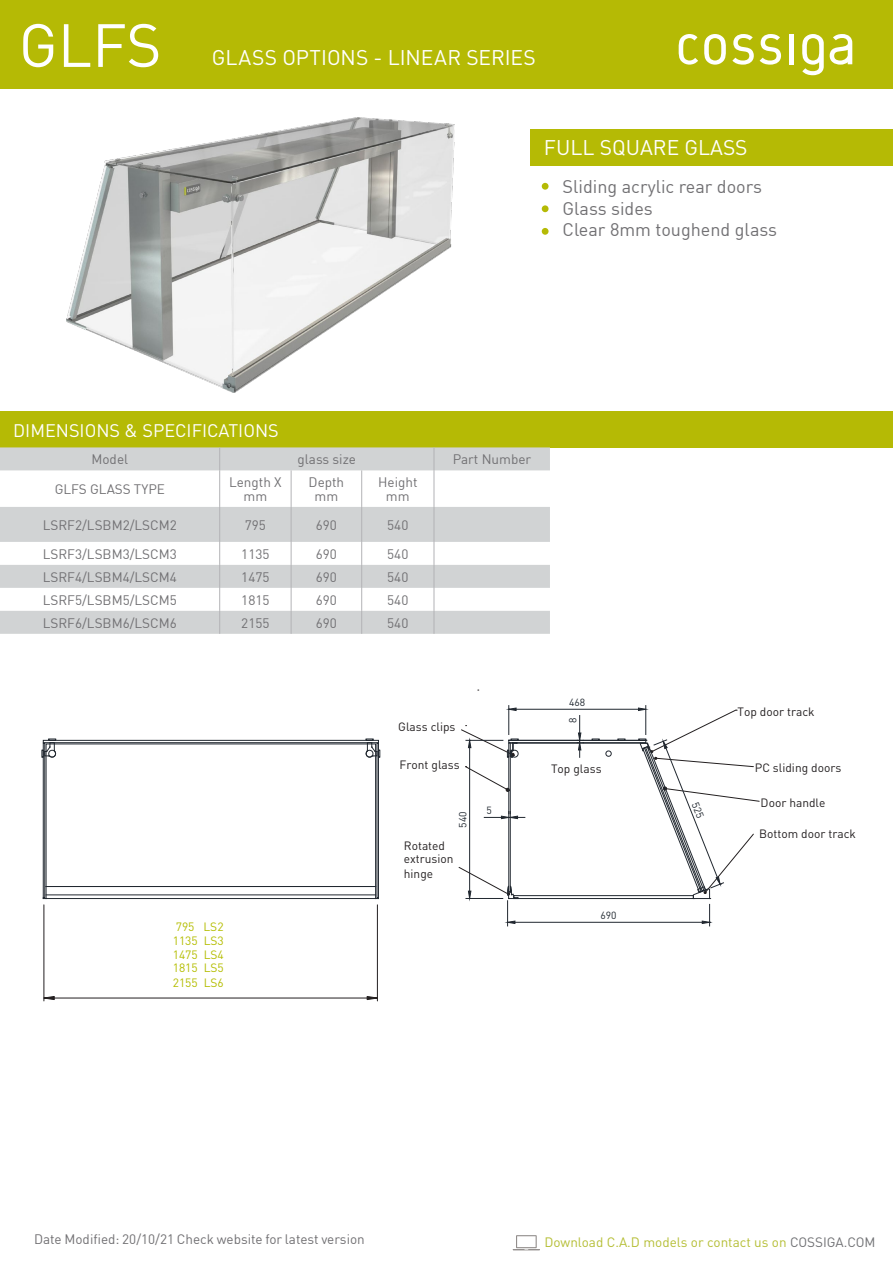
<style>
.page{position:relative;width:893px;height:1263px;background:#fff}
.page>*{position:absolute;margin:0;border:0;box-sizing:border-box;transform-origin:0 0}
.t1{font:60px "DIN";color:#fff}
.t2{font:21px "DINOT";color:#fff}
.t3{font:18px/21.6px "DIN";color:#717073}
.t4{font:18px "DINOT";color:#fff}
.t5{font:13.5px/13.5px "DIN";color:#717073;text-align:center}
.t6{font:13.5px "DINOT";color:#b5be35}
.t7{font:12px/13.2px "DIN";color:#231f20}
.t8{font:12px/13.6px "DIN";color:#b4bd00;text-align:justify}
.t9{font:12px "DINOT";color:#b4bd00}
.t10{font:10.35px "DIN";color:#212830}
.s1{color:#717275}
</style>
<div class="page">
<div style="left:0;top:0;width:893px;height:89px;background:#b5ba05"></div>
<div style="left:530px;top:129px;width:363px;height:37px;background:#b5ba05"></div>
<div style="left:0;top:411px;width:893px;height:36px;background:#b5ba05"></div>
<svg style="left:513px;top:1235px;width:27px;height:15px"></svg>
<svg style="left:704px;top:34px;width:22px;height:31px"></svg>
<svg style="left:732px;top:34px;width:22px;height:31px"></svg>
<svg style="left:760px;top:34px;width:21px;height:31px"></svg>
<div style="left:789px;top:34px;width:5px;height:30px;background:#fff"></div>
<svg style="left:830px;top:34px;width:22px;height:31px"></svg>
<svg style="left:802px;top:34px;width:22px;height:41px"></svg>
<svg style="left:679px;top:34px;width:19px;height:31px"></svg>
<img style="left:67px;top:118px;width:388px;height:274px">
<svg style="left:0;top:447px;width:550px;height:187px;fill:#d1d3d4"></svg>
<svg style="left:219px;top:447px;width:1px;height:23px"></svg>
<hr style="left:219px;top:470px;width:1px;height:37px;background:#b3b3b6">
<hr style="left:361px;top:470px;width:1px;height:37px;background:#b3b3b6">
<hr style="left:219px;top:507px;width:1px;height:35px;background:#b3b3b6">
<hr style="left:361px;top:507px;width:1px;height:35px;background:#b3b3b6">
<svg style="left:219px;top:542px;width:1px;height:92px"></svg>
<svg style="left:361px;top:542px;width:1px;height:92px"></svg>
<svg style="left:434px;top:447px;width:1px;height:23px"></svg>
<hr style="left:291px;top:470px;width:1px;height:37px;background:#b3b3b6">
<hr style="left:434px;top:470px;width:1px;height:37px;background:#b3b3b6">
<hr style="left:291px;top:507px;width:1px;height:35px;background:#b3b3b6">
<hr style="left:434px;top:507px;width:1px;height:35px;background:#b3b3b6">
<svg style="left:291px;top:542px;width:1px;height:92px"></svg>
<svg style="left:434px;top:542px;width:1px;height:92px"></svg>
<div style="left:542px;top:183px;width:7px;height:7px;background:#b5ba05;border-radius:50%"></div>
<div style="left:542px;top:205px;width:7px;height:7px;background:#b5ba05;border-radius:50%"></div>
<div style="left:542px;top:228px;width:7px;height:7px;background:#b5ba05;border-radius:50%"></div>
<hr style="left:44px;top:905px;width:1px;height:96px;background:#231f20">
<hr style="left:377px;top:905px;width:1px;height:96px;background:#231f20">
<hr style="left:44px;top:998px;width:333px;height:1px;background:#231f20">
<svg style="left:44px;top:996px;width:10px;height:4px"></svg>
<svg style="left:367px;top:996px;width:11px;height:4px"></svg>
<div style="left:377px;top:743px;width:2px;height:155px;border:1px solid #212830"></div>
<hr style="left:46px;top:898px;width:330px;height:1px;background:#212830">
<div style="left:43px;top:740px;width:336px;height:3px;border:1px solid #212830"></div>
<div style="left:43px;top:743px;width:2px;height:155px;border:1px solid #212830"></div>
<svg style="left:365px;top:738px;width:15px;height:20px"></svg>
<svg style="left:41px;top:738px;width:15px;height:20px"></svg>
<hr style="left:46px;top:895px;width:330px;height:1px;background:#212830">
<svg style="left:375px;top:886px;width:4px;height:13px"></svg>
<hr style="left:46px;top:886px;width:330px;height:1px;background:#212830">
<svg style="left:43px;top:886px;width:4px;height:13px"></svg>
<svg style="left:459px;top:706px;width:300px;height:220px"></svg>
<h1 class="t1" style="left:19px;top:8px;width:144px">GLFS</h1>
<h2 class="t2" style="left:212px;top:44px;width:325px">GLASS OPTIONS - LINEAR SERIES</h2>
<h2 class="t2" style="left:544px;top:135px;width:205px">FULL SQUARE GLASS</h2>
<h3 class="t3" style="left:563px;top:176px;width:216px">Sliding acrylic rear doors<br>Glass sides<br>Clear 8mm toughend glass</h3>
<h3 class="t4" style="left:13px;top:419px;width:267px">DIMENSIONS &amp; SPECIFICATIONS</h3>
<p class="t5" style="left:91px;top:452px;width:38px">Model</p>
<p class="t5" style="left:298px;top:452px;width:60px">glass size</p>
<p class="t5" style="left:453px;top:452px;width:80px">Part Number</p>
<p class="t5" style="left:55px;top:482px;width:112px">GLFS GLASS TYPE</p>
<p class="t5" style="left:229px;top:475px;width:54px">Length X mm</p>
<p class="t5" style="left:309px;top:475px;width:37px">Depth mm</p>
<p class="t5" style="left:378px;top:475px;width:41px">Height mm</p>
<p class="t5" style="left:43px;top:518px;width:136px">LSRF2/LSBM2/LSCM2</p>
<p class="t5" style="left:245px;top:518px;width:23px">795</p>
<p class="t5" style="left:316px;top:518px;width:23px">690</p>
<p class="t5" style="left:387px;top:518px;width:23px">540</p>
<p class="t5" style="left:43px;top:547px;width:136px">LSRF3/LSBM3/LSCM3</p>
<p class="t5" style="left:241px;top:547px;width:30px">1135</p>
<p class="t5" style="left:316px;top:547px;width:23px">690</p>
<p class="t5" style="left:387px;top:547px;width:23px">540</p>
<p class="t5" style="left:43px;top:570px;width:136px">LSRF4/LSBM4/LSCM4</p>
<p class="t5" style="left:241px;top:570px;width:30px">1475</p>
<p class="t5" style="left:316px;top:570px;width:23px">690</p>
<p class="t5" style="left:387px;top:570px;width:23px">540</p>
<p class="t5" style="left:43px;top:593px;width:136px">LSRF5/LSBM5/LSCM5</p>
<p class="t5" style="left:241px;top:593px;width:30px">1815</p>
<p class="t5" style="left:316px;top:593px;width:23px">690</p>
<p class="t5" style="left:387px;top:593px;width:23px">540</p>
<p class="t5" style="left:43px;top:616px;width:136px">LSRF6/LSBM6/LSCM6</p>
<p class="t5" style="left:241px;top:616px;width:30px">2155</p>
<p class="t5" style="left:316px;top:616px;width:23px">690</p>
<p class="t5" style="left:387px;top:616px;width:23px">540</p>
<p class="t9" style="left:176px;top:919px;width:49px">795 LS2</p>
<p class="t8" style="left:173px;top:934px;width:53px">1135 LS3<br>1475 LS4<br>1815 LS5<br>2155 LS6</p>
<p class="t10" style="left:569px;top:696px;width:18px">468</p>
<p class="t7" style="left:398px;top:720px;width:59px">Glass clips</p>
<p class="t10" style="left:566px;top:723px;width:7px;rotate:-90deg">8</p>
<p class="t7" style="left:400px;top:758px;width:62px">Front glass</p>
<p class="t7" style="left:551px;top:761px;width:52px">Top glass</p>
<p class="t10" style="left:456px;top:827px;width:18px;rotate:-90deg">540</p>
<p class="t10" style="left:486px;top:804px;width:7px">5</p>
<p class="t7" style="left:404px;top:839px;width:51px">Rotated extrusion</p>
<p class="t7" style="left:404px;top:866px;width:31px">hinge</p>
<p class="t10" style="left:600px;top:909px;width:18px">690</p>
<p class="t7" style="left:738px;top:705px;width:79px">Top door track</p>
<p class="t7" style="left:755px;top:761px;width:88px">PC sliding doors</p>
<p class="t7" style="left:761px;top:796px;width:66px">Door handle</p>
<p class="t7" style="left:759px;top:827px;width:98px">Bottom door track</p>
<p class="t5" style="left:34px;top:1232px;width:332px">Date Modified: 20/10/21 Check website for latest version</p>
<p class="t6" style="left:544px;top:1234px;width:333px">Download C.A.D models or contact us on <span class="s1">COSSIGA.COM</span></p>
</div>
